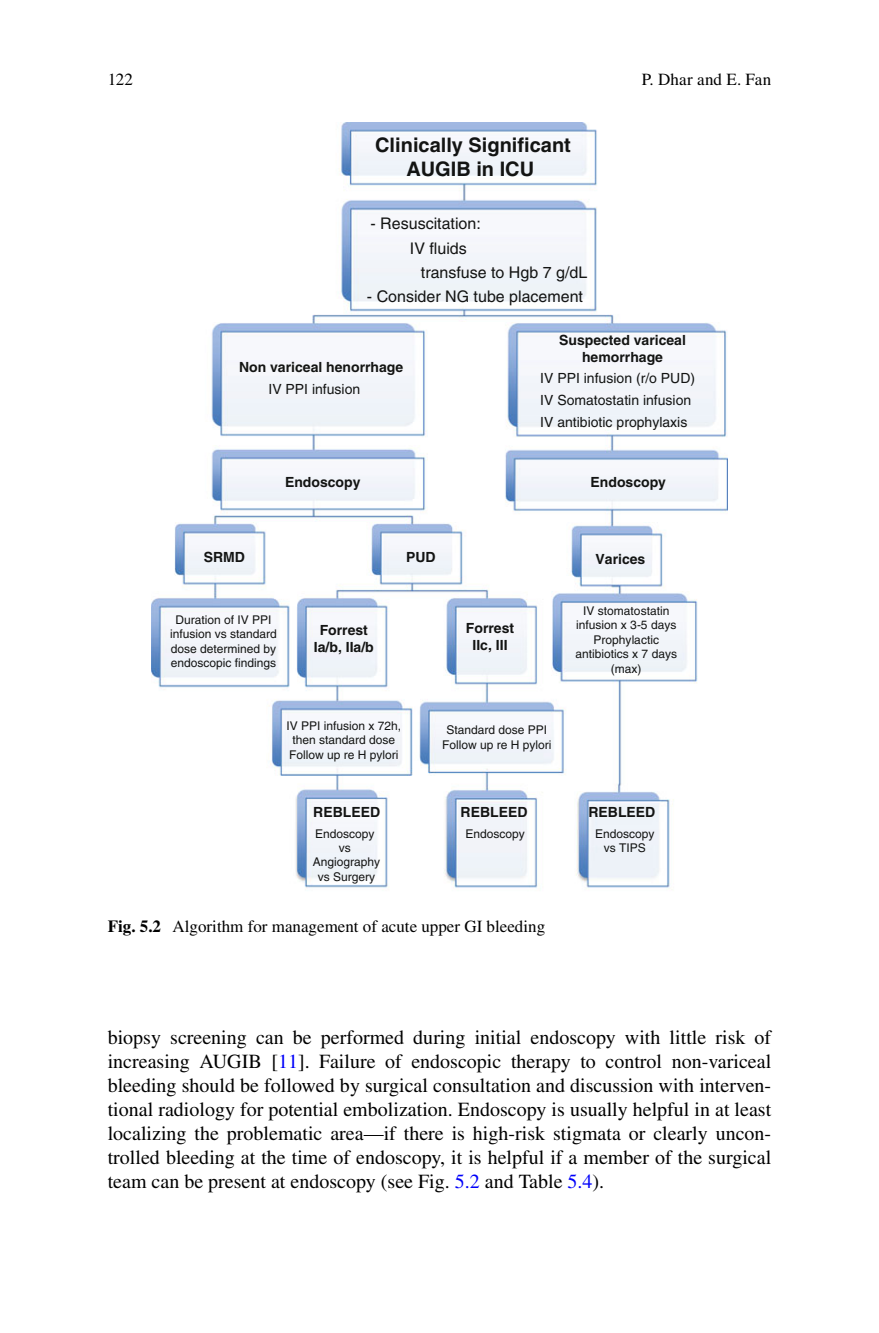
<style>
.page{position:relative;width:879px;height:1333px;background:#fff}
.page>*{position:absolute;margin:0;border:0;box-sizing:border-box;transform-origin:0 0}
.t1{font:20px/24px "Times";color:#000;text-align:justify}
.t2{font:700 20px/24px "Helvetica";color:#131413;text-align:center}
.t3{font:17px "Times";color:#000}
.t4{font:16px "Helvetica";color:#131413}
.t5{font:700 14px/16.8px "Helvetica";color:#131413;text-align:center}
.t6{font:14px/22px "Helvetica";color:#131413}
.t7{font:12px/14.4px "Helvetica";color:#131413;text-align:center}
.s1{font-weight:700}
.s2{color:#0000fa}
</style>
<div class="page">
<img style="left:151px;top:122px;width:576px;height:768px">
<p class="t3" style="left:108px;top:73px;width:27px">122</p>
<p class="t2" style="left:375px;top:135px;width:197px">Clinically Significant<br>AUGIB in ICU</p>
<p class="t4" style="left:370px;top:218px;width:112px">- Resuscitation:</p>
<p class="t4" style="left:410px;top:242px;width:58px">IV fluids</p>
<p class="t4" style="left:421px;top:266px;width:168px">transfuse to Hgb 7 g/dL</p>
<p class="t4" style="left:367px;top:290px;width:218px">- Consider NG tube placement</p>
<p class="t3" style="left:642px;top:73px;width:131px">P. Dhar and E. Fan</p>
<p class="t5" style="left:239px;top:359px;width:166px">Non variceal henorrhage</p>
<p class="t6" style="left:268px;top:379px;width:93px">IV PPI infusion</p>
<p class="t5" style="left:285px;top:475px;width:77px">Endoscopy</p>
<p class="t5" style="left:559px;top:333px;width:128px">Suspected variceal hemorrhage</p>
<p class="t6" style="left:540px;top:368px;width:156px">IV PPI infusion (r/o PUD)<br>IV Somatostatin infusion<br>IV antibiotic prophylaxis</p>
<p class="t5" style="left:590px;top:475px;width:77px">Endoscopy</p>
<p class="t5" style="left:204px;top:549px;width:43px">SRMD</p>
<p class="t5" style="left:406px;top:549px;width:31px">PUD</p>
<p class="t7" style="left:170px;top:613px;width:108px">Duration of IV PPI infusion vs standard dose determined by endoscopic findings</p>
<p class="t5" style="left:314px;top:622px;width:61px">Forrest<br>Ia/b, IIa/b</p>
<p class="t7" style="left:286px;top:719px;width:116px;text-align:left">IV PPI infusion x 72h, then standard dose<br>Follow up re H pylori</p>
<p class="t5" style="left:313px;top:805px;width:68px">REBLEED</p>
<p class="t7" style="left:313px;top:827px;width:69px">Endoscopy vs<br>Angiography vs Surgery</p>
<p class="t5" style="left:466px;top:621px;width:50px">Forrest<br>IIc, III</p>
<p class="t7" style="left:442px;top:724px;width:111px">Standard dose PPI<br>Follow up re H pylori</p>
<p class="t5" style="left:460px;top:805px;width:68px">REBLEED</p>
<p class="t7" style="left:465px;top:827px;width:61px">Endoscopy</p>
<p class="t5" style="left:595px;top:551px;width:51px">Varices</p>
<p class="t7" style="left:575px;top:604px;width:103px">IV stomatostatin infusion x 3-5 days<br>Prophylactic antibiotics x 7 days (max)</p>
<p class="t5" style="left:588px;top:805px;width:68px">REBLEED</p>
<p class="t7" style="left:595px;top:827px;width:61px">Endoscopy vs TIPS</p>
<p class="t3" style="left:108px;top:919px;width:439px"><span class="s1">Fig. 5.2</span> Algorithm for management of acute upper GI bleeding</p>
<p class="t1" style="left:108px;top:1027px;width:665px">biopsy screening can be performed during initial endoscopy with little risk of increasing AUGIB [ <span class="s2">11</span> ]. Failure of endoscopic therapy to control non-variceal bleeding should be followed by surgical consultation and discussion with interven&shy;tional radiology for potential embolization. Endoscopy is usually helpful in at least localizing the problematic area—if there is high-risk stigmata or clearly uncon&shy;trolled bleeding at the time of endoscopy, it is helpful if a member of the surgical team can be present at endoscopy (see Fig. <span class="s2">5.2</span> and Table <span class="s2">5.4</span> ).</p>
</div>
